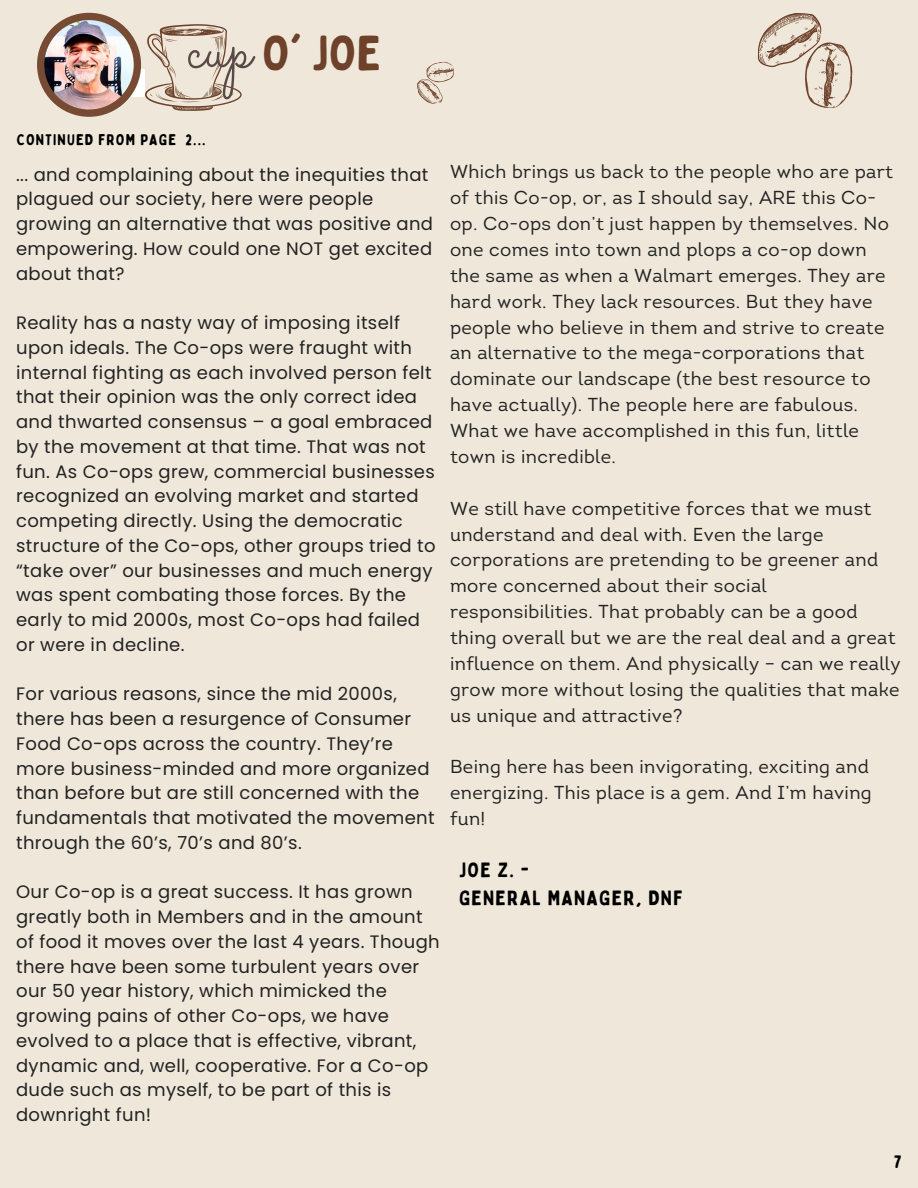
<style>
.page{position:relative;width:918px;height:1188px;background:#efe8da}
.page>*{position:absolute;margin:0;border:0;box-sizing:border-box;transform-origin:0 0}
.t1{font:65.7px "Sacramento";color:#594a47}
.t2{font:48.9px "Bobby Jones Soft";color:#6d412a}
.t3{font:20.4px/28.2px "Bobby Jones";letter-spacing:.07em;color:#000}
.t4{font:18.75px/25.8px "Intro";letter-spacing:.02em;color:#222}
.t5{font:18px/24.8px "Poppins";letter-spacing:.02em;color:#222}
.t6{font:18px "Bobby Jones Soft";color:#000}
.t7{font:15.45px "Bobby Jones Soft";letter-spacing:.07em;color:#000}
</style>
<div class="page">
<svg style="left:417px;top:62px;width:37px;height:42px"></svg>
<svg style="left:145px;top:24px;width:97px;height:87px"></svg>
<div style="left:108px;top:69px;width:37px;height:27px;background:#fff"></div>
<svg style="left:757px;top:13px;width:96px;height:95px"></svg>
<div style="left:37px;top:13px;width:104px;height:104px;background:#764a33;border-radius:50%"></div>
<img style="left:44px;top:20px;width:90px;height:90px;border-radius:50%">
<p class="t1" style="left:187px;top:6px;width:67px">cup</p>
<h1 class="t2" style="left:262px;top:23px;width:121px">O' JOE</h1>
<h4 class="t7" style="left:17px;top:130px;width:190px">CONTINUED FROM PAGE 2...</h4>
<h2 class="t5" style="left:16px;top:162px;width:418px">... and complaining about the inequities that plagued our society, here were people growing an alternative that was positive and empowering. How could one NOT get excited about that?</h2>
<p class="t5" style="left:16px;top:310px;width:421px">Reality has a nasty way of imposing itself upon ideals. The Co-ops were fraught with internal fighting as each involved person felt that their opinion was the only correct idea and thwarted consensus – a goal embraced by the movement at that time. That was not fun. As Co-ops grew, commercial businesses recognized an evolving market and started competing directly. Using the democratic structure of the Co-ops, other groups tried to “take over” our businesses and much energy was spent combating those forces. By the early to mid 2000s, most Co-ops had failed or were in decline.</p>
<p class="t5" style="left:16px;top:682px;width:420px">For various reasons, since the mid 2000s, there has been a resurgence of Consumer Food Co-ops across the country. They’re more business-minded and more organized than before but are still concerned with the fundamentals that motivated the movement through the 60’s, 70’s and 80’s.</p>
<p class="t5" style="left:16px;top:880px;width:425px">Our Co-op is a great success. It has grown greatly both in Members and in the amount of food it moves over the last 4 years. Though there have been some turbulent years over our 50 year history, which mimicked the growing pains of other Co-ops, we have evolved to a place that is effective, vibrant, dynamic and, well, cooperative. For a Co-op dude such as myself, to be part of this is downright fun!</p>
<h5 class="t4" style="left:450px;top:161px;width:445px">Which brings us back to the people who are part of this Co-op, or, as I should say, ARE this Co&shy;op. Co-ops don’t just happen by themselves. No one comes into town and plops a co-op down the same as when a Walmart emerges. They are hard work. They lack resources. But they have people who believe in them and strive to create an alternative to the mega-corporations that dominate our landscape (the best resource to have actually). The people here are fabulous.<br>What we have accomplished in this fun, little town is incredible.</h5>
<h5 class="t4" style="left:450px;top:497px;width:452px">We still have competitive forces that we must understand and deal with. Even the large corporations are pretending to be greener and more concerned about their social responsibilities. That probably can be a good thing overall but we are the real deal and a great influence on them. And physically – can we really grow more without losing the qualities that make us unique and attractive?</h5>
<h5 class="t4" style="left:450px;top:756px;width:423px">Being here has been invigorating, exciting and energizing. This place is a gem. And I’m having fun!</h5>
<h4 class="t3" style="left:459px;top:855px;width:225px">JOE Z. -<br>GENERAL MANAGER, DNF</h4>
<h5 class="t6" style="left:894px;top:1151px;width:9px">7</h5>
</div>
